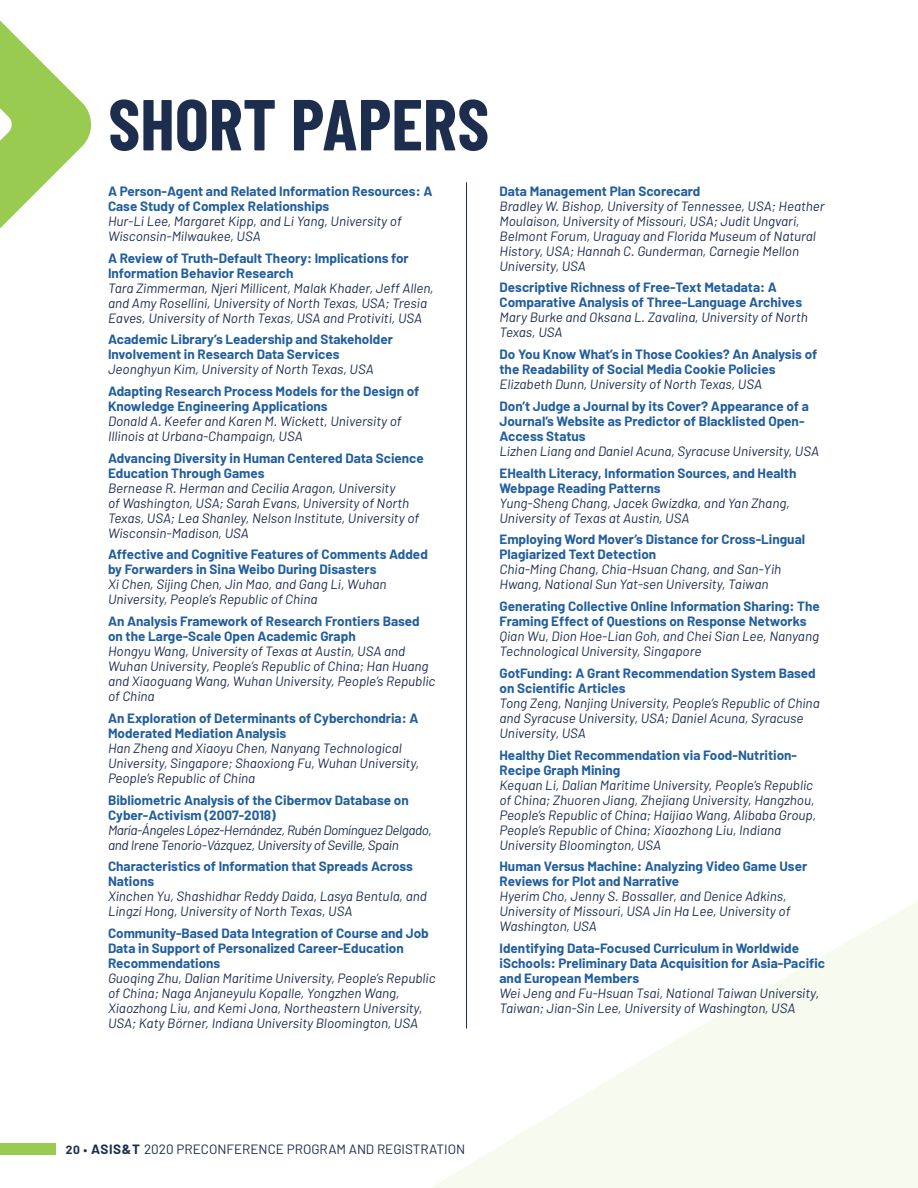
<style>
.page{position:relative;width:918px;height:1188px;background:#fff}
.page>*{position:absolute;margin:0;border:0;box-sizing:border-box;transform-origin:0 0}
.t1{font:700 72px "Barlow Condensed";color:#1d2d4e}
.t2{font:italic 13.5px/15px "Barlow";color:#1d2d4e}
.t3{font:700 13.5px/15px "Barlow";color:#215e9e}
.t4{font:italic 13.5px/15px "Barlow";letter-spacing:-.03em;color:#1d2d4e}
.t5{font:13.5px "Barlow";color:#1d2d4e}
.s1{font-weight:700;font-size:12px}
.s2{font-weight:700}
</style>
<div class="page">
<div style="left:0;top:1143px;width:56px;height:12px;background:#98cb4f"></div>
<svg style="left:431px;top:901px;width:487px;height:287px;fill:#f6faef"></svg>
<svg style="left:0;top:20px;width:91px;height:209px"></svg>
<hr style="left:466px;top:182px;width:1px;height:847px;background:#1d2d4e">
<h1 class="t1" style="left:108px;top:80px;width:383px">SHORT PAPERS</h1>
<p class="t3" style="left:108px;top:183px;width:326px">A Person-Agent and Related Information Resources: A<br>Case Study of Complex Relationships</p>
<p class="t2" style="left:108px;top:213px;width:295px">Hur-Li Lee, Margaret Kipp, and Li Yang, University of<br>Wisconsin-Milwaukee, USA</p>
<p class="t3" style="left:108px;top:250px;width:302px">A Review of Truth-Default Theory: Implications for<br>Information Behavior Research</p>
<p class="t2" style="left:108px;top:280px;width:327px">Tara Zimmerman, Njeri Millicent, Malak Khader, Jeff Allen, and Amy Rosellini, University of North Texas, USA; Tresia<br>Eaves, University of North Texas, USA and Protiviti, USA</p>
<p class="t3" style="left:108px;top:332px;width:286px">Academic Library’s Leadership and Stakeholder<br>Involvement in Research Data Services</p>
<p class="t2" style="left:108px;top:362px;width:267px">Jeonghyun Kim, University of North Texas, USA</p>
<p class="t3" style="left:108px;top:384px;width:313px">Adapting Research Process Models for the Design of<br>Knowledge Engineering Applications</p>
<p class="t2" style="left:108px;top:413px;width:295px">Donald A. Keefer and Karen M. Wickett, University of<br>Illinois at Urbana-Champaign, USA</p>
<p class="t3" style="left:108px;top:450px;width:317px">Advancing Diversity in Human Centered Data Science<br>Education Through Games</p>
<p class="t2" style="left:108px;top:480px;width:313px">Bernease R. Herman and Cecilia Aragon, University<br>of Washington, USA; Sarah Evans, University of North Texas, USA; Lea Shanley, Nelson Institute, University of Wisconsin-Madison, USA</p>
<p class="t3" style="left:108px;top:547px;width:321px">Affective and Cognitive Features of Comments Added by Forwarders in Sina Weibo During Disasters</p>
<p class="t2" style="left:108px;top:577px;width:280px">Xi Chen, Sijing Chen, Jin Mao, and Gang Li, Wuhan<br>University, People’s Republic of China</p>
<p class="t3" style="left:108px;top:614px;width:313px">An Analysis Framework of Research Frontiers Based on the Large-Scale Open Academic Graph</p>
<p class="t2" style="left:108px;top:644px;width:329px">Hongyu Wang, University of Texas at Austin, USA and Wuhan University, People’s Republic of China; Han Huang and Xiaoguang Wang, Wuhan University, People’s Republic of China</p>
<p class="t3" style="left:108px;top:711px;width:312px">An Exploration of Determinants of Cyberchondria: A<br>Moderated Mediation Analysis</p>
<p class="t2" style="left:108px;top:740px;width:313px">Han Zheng and Xiaoyu Chen, Nanyang Technological<br>University, Singapore; Shaoxiong Fu, Wuhan University,<br>People’s Republic of China</p>
<p class="t3" style="left:108px;top:792px;width:302px">Bibliometric Analysis of the Cibermov Database on<br>Cyber-Activism (2007-2018)</p>
<p class="t4" style="left:108px;top:822px;width:325px">María-Ángeles López-Hernández, Rubén Domínguez Delgado, and Irene Tenorio-Vázquez, University of Seville, Spain</p>
<p class="t3" style="left:108px;top:859px;width:307px">Characteristics of Information that Spreads Across<br>Nations</p>
<p class="t2" style="left:108px;top:889px;width:320px">Xinchen Yu, Shashidhar Reddy Daida, Lasya Bentula, and<br>Lingzi Hong, University of North Texas, USA</p>
<p class="t3" style="left:108px;top:926px;width:322px">Community-Based Data Integration of Course and Job<br>Data in Support of Personalized Career-Education<br>Recommendations</p>
<p class="t2" style="left:108px;top:971px;width:329px">Guoqing Zhu, Dalian Maritime University, People’s Republic of China; Naga Anjaneyulu Kopalle, Yongzhen Wang, Xiaozhong Liu, and Kemi Jona, Northeastern University, USA; Katy Börner, Indiana University Bloomington, USA</p>
<p class="t3" style="left:500px;top:183px;width:202px">Data Management Plan Scorecard</p>
<p class="t2" style="left:500px;top:198px;width:327px">Bradley W. Bishop, University of Tennessee, USA; Heather Moulaison, University of Missouri, USA; Judit Ungvari, Belmont Forum, Uraguay and Florida Museum of Natural History, USA; Hannah C. Gunderman, Carnegie Mellon University, USA</p>
<p class="t3" style="left:500px;top:280px;width:304px">Descriptive Richness of Free-Text Metadata: A<br>Comparative Analysis of Three-Language Archives</p>
<p class="t2" style="left:500px;top:310px;width:310px">Mary Burke and Oksana L. Zavalina, University of North<br>Texas, USA</p>
<p class="t3" style="left:500px;top:347px;width:319px">Do You Know What’s in Those Cookies? An Analysis of the Readability of Social Media Cookie Policies</p>
<p class="t2" style="left:500px;top:376px;width:264px">Elizabeth Dunn, University of North Texas, USA</p>
<p class="t3" style="left:500px;top:399px;width:311px">Don’t Judge a Journal by its Cover? Appearance of a<br>Journal’s Website as Predictor of Blacklisted Open-<br>Access Status</p>
<p class="t2" style="left:500px;top:443px;width:321px">Lizhen Liang and Daniel Acuna, Syracuse University, USA</p>
<p class="t3" style="left:500px;top:465px;width:299px">EHealth Literacy, Information Sources, and Health<br>Webpage Reading Patterns</p>
<p class="t2" style="left:500px;top:495px;width:292px">Yung-Sheng Chang, Jacek Gwizdka, and Yan Zhang,<br>University of Texas at Austin, USA</p>
<p class="t3" style="left:500px;top:532px;width:307px">Employing Word Mover’s Distance for Cross-Lingual<br>Plagiarized Text Detection</p>
<p class="t2" style="left:500px;top:562px;width:283px">Chia-Ming Chang, Chia-Hsuan Chang, and San-Yih<br>Hwang, National Sun Yat-sen University, Taiwan</p>
<p class="t3" style="left:500px;top:599px;width:322px">Generating Collective Online Information Sharing: The<br>Framing Effect of Questions on Response Networks</p>
<p class="t2" style="left:500px;top:628px;width:321px">Qian Wu, Dion Hoe-Lian Goh, and Chei Sian Lee, Nanyang<br>Technological University, Singapore</p>
<p class="t3" style="left:500px;top:666px;width:318px">GotFunding: A Grant Recommendation System Based on Scientific Articles</p>
<p class="t2" style="left:500px;top:695px;width:322px">Tong Zeng, Nanjing University, People’s Republic of China and Syracuse University, USA; Daniel Acuna, Syracuse<br>University, USA</p>
<p class="t3" style="left:500px;top:747px;width:299px">Healthy Diet Recommendation via Food-Nutrition-<br>Recipe Graph Mining</p>
<p class="t2" style="left:500px;top:777px;width:318px">Kequan Li, Dalian Maritime University, People’s Republic of China; Zhuoren Jiang, Zhejiang University, Hangzhou, People’s Republic of China; Haijiao Wang, Alibaba Group, People’s Republic of China; Xiaozhong Liu, Indiana University Bloomington, USA</p>
<p class="t3" style="left:500px;top:859px;width:309px">Human Versus Machine: Analyzing Video Game User<br>Reviews for Plot and Narrative</p>
<p class="t2" style="left:500px;top:889px;width:292px">Hyerim Cho, Jenny S. Bossaller, and Denice Adkins,<br>University of Missouri, USA Jin Ha Lee, University of<br>Washington, USA</p>
<p class="t3" style="left:500px;top:941px;width:327px">Identifying Data-Focused Curriculum in Worldwide iSchools: Preliminary Data Acquisition for Asia-Pacific and European Members</p>
<p class="t2" style="left:500px;top:985px;width:321px">Wei Jeng and Fu-Hsuan Tsai, National Taiwan University,<br>Taiwan; Jian-Sin Lee, University of Washington, USA</p>
<p class="t5" style="left:66px;top:1140px;width:401px"><span class="s1">20 •</span> <span class="s2">ASIS&amp;T</span> 2020 PRECONFERENCE PROGRAM AND REGISTRATION</p>
</div>
